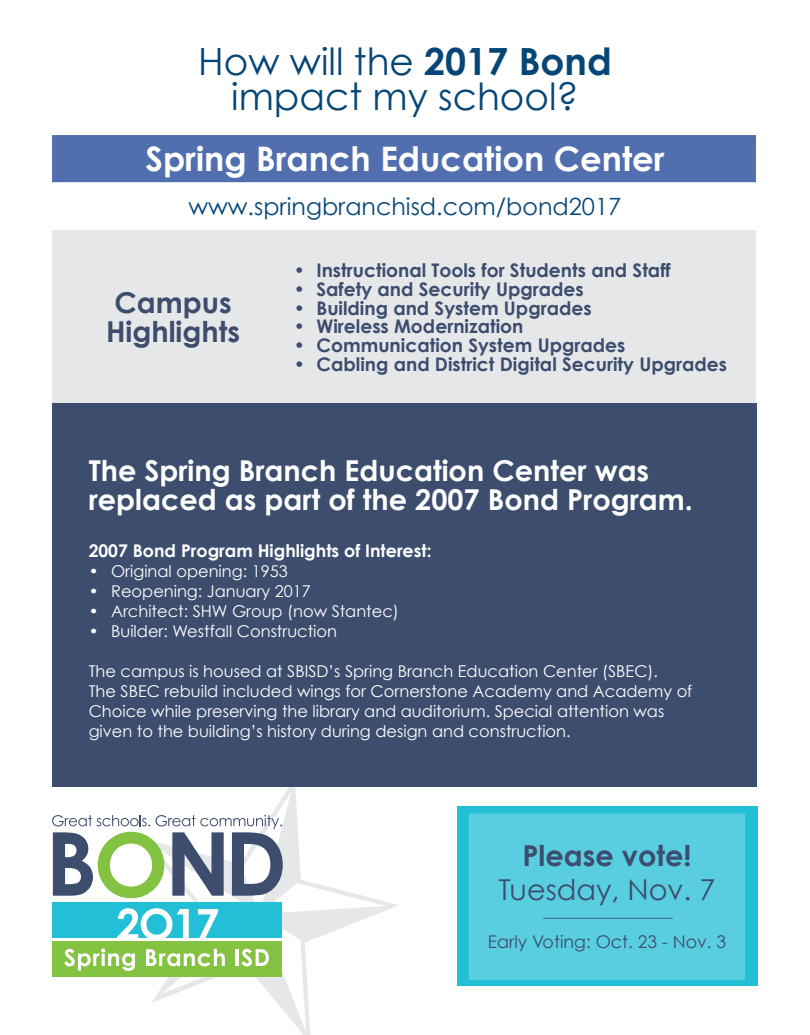
<style>
.page{position:relative;width:810px;height:1035px;background:#fff}
.page>*{position:absolute;margin:0;border:0;box-sizing:border-box;transform-origin:0 0}
.t1{font:37.5px "Century Gothic";color:#064676}
.t2{font:700 33.75px "Century Gothic";color:#fff}
.t3{font:700 28.75px "Century Gothic";color:#fff}
.t4{font:700 28.75px "Century Gothic";color:#3c4d6e}
.t5{font:28.75px "Century Gothic";color:#3c4d6e}
.t6{font:23.75px "Century Gothic";color:#064676}
.t7{font:700 18.75px "Century Gothic";color:#3c4d6e}
.t8{font:700 17.5px "Century Gothic";color:#fff}
.t9{font:17.5px "Century Gothic";color:#3c4d6e}
.t10{font:16.25px/20px "Century Gothic";color:#fff}
.s1{font-weight:700}
</style>
<div class="page">
<svg style="left:152px;top:787px;width:247px;height:248px"></svg>
<div style="left:131px;top:904px;width:150px;height:44px;background:#fff"></div>
<div style="left:52px;top:135px;width:704px;height:47px;background:#516faf;border:1px solid #516faf"></div>
<div style="left:457px;top:806px;width:300px;height:180px;background:#23bfd7"></div>
<div style="left:469px;top:814px;width:276px;height:166px;background:#59cee0"></div>
<hr style="left:543px;top:918px;width:130px;height:1px;background:#516faf">
<div style="left:53px;top:902px;width:229px;height:36px;background:#23bfd7"></div>
<svg style="left:117px;top:908px;width:72px;height:30px"></svg>
<svg style="left:198px;top:909px;width:20px;height:29px"></svg>
<div style="left:53px;top:941px;width:229px;height:36px;background:#84c242"></div>
<svg style="left:64px;top:948px;width:71px;height:23px"></svg>
<svg style="left:146px;top:949px;width:79px;height:17px"></svg>
<hr style="left:236px;top:949px;width:3px;height:17px;background:#fff">
<svg style="left:241px;top:949px;width:28px;height:17px"></svg>
<svg style="left:52px;top:815px;width:231px;height:83px"></svg>
<div style="left:52px;top:230px;width:704px;height:174px;background:#e6e7e9"></div>
<div style="left:52px;top:404px;width:704px;height:383px;background:#3c4d6e"></div>
<p class="t1" style="left:198px;top:39px;width:415px">How will the <span class="s1">2017 Bond</span></p>
<p class="t1" style="left:231px;top:74px;width:349px">impact my school?</p>
<p class="t2" style="left:145px;top:138px;width:521px">Spring Branch Education Center</p>
<p class="t6" style="left:188px;top:192px;width:435px">www.springbranchisd.com/bond2017</p>
<p class="t4" style="left:114px;top:285px;width:119px">Campus</p>
<p class="t4" style="left:106px;top:314px;width:135px">Highlights</p>
<p class="t7" style="left:294px;top:259px;width:378px">• Instructional Tools for Students and Staff</p>
<p class="t7" style="left:294px;top:277px;width:291px">• Safety and Security Upgrades</p>
<p class="t7" style="left:294px;top:296px;width:299px">• Building and System Upgrades</p>
<p class="t7" style="left:294px;top:315px;width:231px">• Wireless Modernization</p>
<p class="t7" style="left:294px;top:334px;width:333px">• Communication System Upgrades</p>
<p class="t7" style="left:294px;top:352px;width:435px">• Cabling and District Digital Security Upgrades</p>
<p class="t3" style="left:89px;top:452px;width:562px">The Spring Branch Education Center was</p>
<p class="t3" style="left:89px;top:481px;width:606px">replaced as part of the 2007 Bond Program.</p>
<p class="t8" style="left:89px;top:540px;width:344px">2007 Bond Program Highlights of Interest:</p>
<p class="t10" style="left:89px;top:561px;width:201px">• Original opening: 1953</p>
<p class="t10" style="left:89px;top:581px;width:224px">• Reopening: January 2017</p>
<p class="t10" style="left:89px;top:601px;width:312px">• Architect: SHW Group (now Stantec)</p>
<p class="t10" style="left:89px;top:621px;width:250px">• Builder: Westfall Construction</p>
<p class="t10" style="left:89px;top:661px;width:571px">The campus is housed at SBISD’s Spring Branch Education Center (SBEC).</p>
<p class="t10" style="left:89px;top:681px;width:605px">The SBEC rebuild included wings for Cornerstone Academy and Academy of<br>Choice while preserving the library and auditorium. Special attention was</p>
<p class="t10" style="left:89px;top:721px;width:483px">given to the building’s history during design and construction.</p>
<p class="t4" style="left:522px;top:837px;width:171px">Please vote!</p>
<p class="t5" style="left:499px;top:873px;width:218px">Tuesday, Nov. 7</p>
<p class="t9" style="left:488px;top:931px;width:240px">Early Voting: Oct. 23 - Nov. 3</p>
</div>
